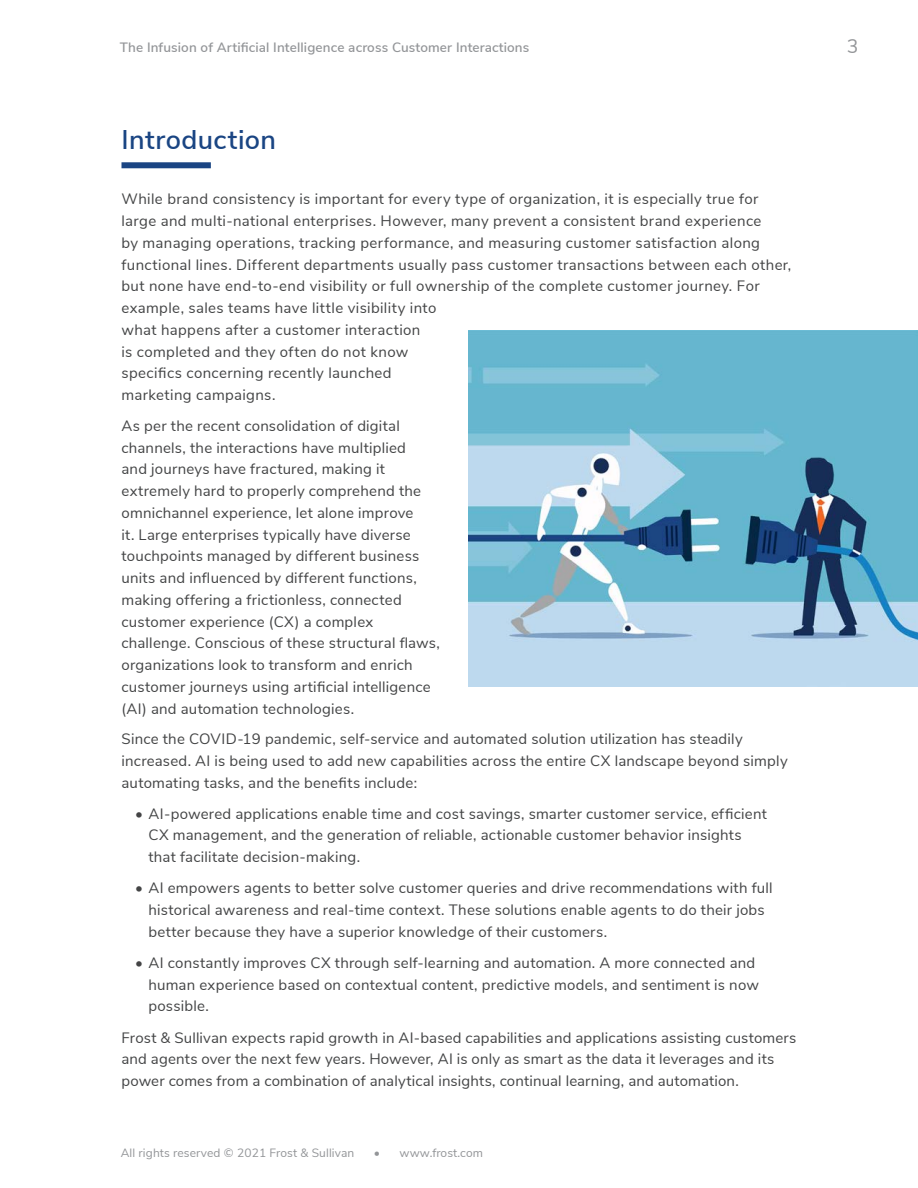
<style>
.page{position:relative;width:918px;height:1188px;background:#fff}
.page>*{position:absolute;margin:0;border:0;box-sizing:border-box;transform-origin:0 0}
.t1{font:600 27px "Nunito Sans";letter-spacing:.02em;color:#1a4583}
.t2{font:19.5px "Nunito Sans";color:#939598}
.Text_body{font:15px/21.8px "Nunito Sans";letter-spacing:.015em;color:#434445}
.t3{font:600 13.5px "Nunito Sans";letter-spacing:.01em;color:#939598}
.t4{font:12px "Nunito Sans";letter-spacing:.01em;color:#939598}
</style>
<div class="page">
<div style="left:122px;top:162px;width:89px;height:6px;background:#1a4583"></div>
<img style="left:468px;top:331px;width:450px;height:356px">
<p class="t3" style="left:120px;top:37px;width:411px">The Infusion of Artificial Intelligence across Customer Interactions</p>
<h2 class="t2" style="left:847px;top:32px;width:13px">3</h2>
<h1 class="t1" style="left:122px;top:120px;width:156px">Introduction</h1>
<p class="Text_body" style="left:122px;top:187px;width:671px">While brand consistency is important for every type of organization, it is especially true for large and multi-national enterprises. However, many prevent a consistent brand experience<br>by managing operations, tracking performance, and measuring customer satisfaction along functional lines. Different departments usually pass customer transactions between each other, but none have end-to-end visibility or full ownership of the complete customer journey. For example, sales teams have little visibility into<br>what happens after a customer interaction<br>is completed and they often do not know<br>specifics concerning recently launched<br>marketing campaigns.</p>
<p class="Text_body" style="left:122px;top:414px;width:320px">As per the recent consolidation of digital channels, the interactions have multiplied<br>and journeys have fractured, making it extremely hard to properly comprehend the omnichannel experience, let alone improve<br>it. Large enterprises typically have diverse touchpoints managed by different business units and influenced by different functions, making offering a frictionless, connected customer experience (CX) a complex challenge. Conscious of these structural flaws, organizations look to transform and enrich customer journeys using artificial intelligence (AI) and automation technologies.</p>
<p class="Text_body" style="left:122px;top:727px;width:668px">Since the COVID-19 pandemic, self-service and automated solution utilization has steadily increased. AI is being used to add new capabilities across the entire CX landscape beyond simply automating tasks, and the benefits include:</p>
<p class="Text_body" style="left:148px;top:802px;width:620px;text-indent:-14px">• AI-powered applications enable time and cost savings, smarter customer service, efficient<br>CX management, and the generation of reliable, actionable customer behavior insights that facilitate decision-making.</p>
<p class="Text_body" style="left:148px;top:876px;width:626px;text-indent:-14px">• AI empowers agents to better solve customer queries and drive recommendations with full historical awareness and real-time context. These solutions enable agents to do their jobs better because they have a superior knowledge of their customers.</p>
<p class="Text_body" style="left:148px;top:951px;width:612px;text-indent:-14px">• AI constantly improves CX through self-learning and automation. A more connected and human experience based on contextual content, predictive models, and sentiment is now possible.</p>
<p class="Text_body" style="left:122px;top:1026px;width:676px">Frost &amp; Sullivan expects rapid growth in AI-based capabilities and applications assisting customers and agents over the next few years. However, AI is only as smart as the data it leverages and its power comes from a combination of analytical insights, continual learning, and automation.</p>
<p class="t4" style="left:121px;top:1145px;width:235px">All rights reserved © 2021 Frost &amp; Sullivan</p>
<p class="t4" style="left:374px;top:1145px;width:111px">• www.frost.com</p>
</div>
